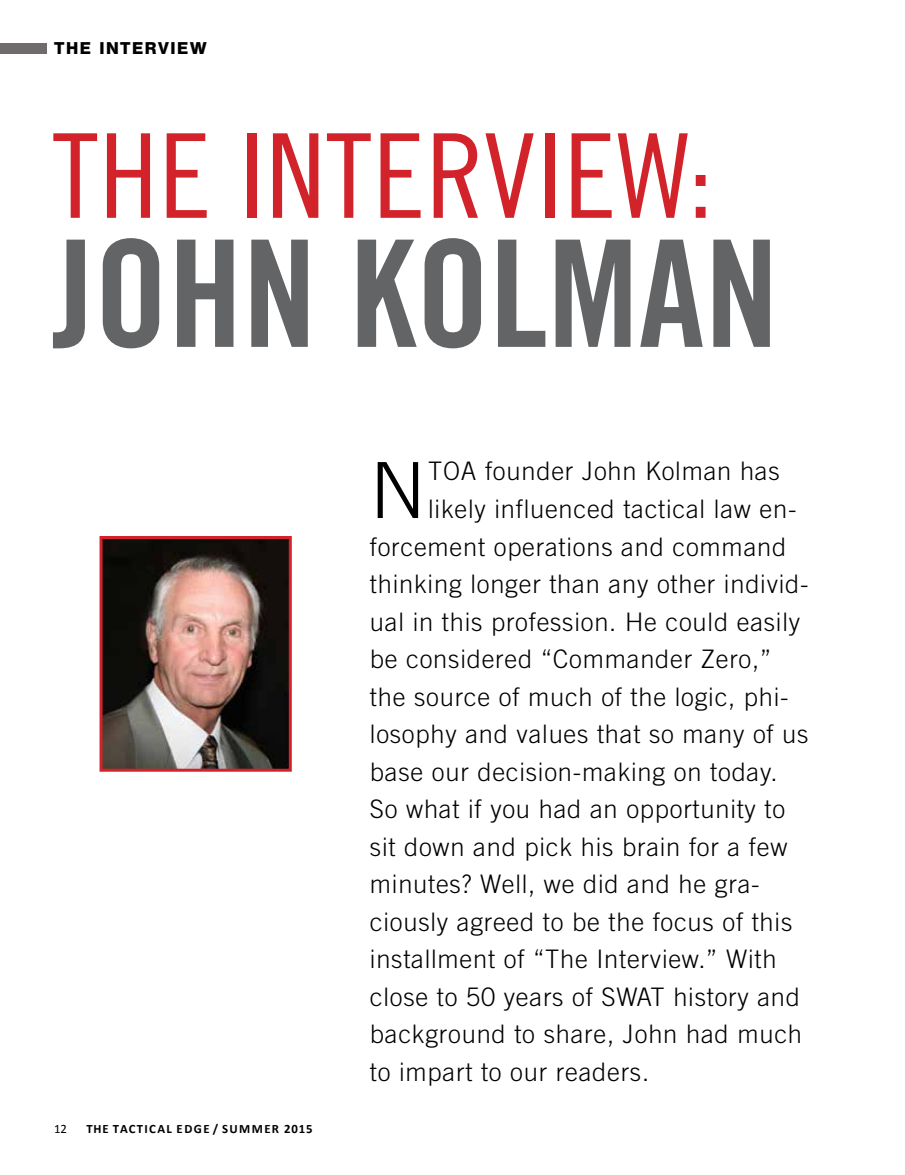
<style>
.page{position:relative;width:905px;height:1175px;background:#fff}
.page>*{position:absolute;margin:0;border:0;box-sizing:border-box;transform-origin:0 0}
.t1{font:148.5px "Trade Gothic Bold Cond Twenty";color:#636466}
.t2{font:117px "Trade Gothic Cond Eighteen";letter-spacing:.01em;color:#d2232a}
.t3{font:300 77.4px "Trade Gothic";color:#000}
.t4{font:300 25.5px "Trade Gothic";letter-spacing:.03em;color:#000}
.t5{font:700 16.5px "Heroic";letter-spacing:.13em;color:#000}
.t6{font:700 12.75px "Calibri";letter-spacing:.11em;color:#000}
.t7{font:12.75px "Calibri";color:#000}
</style>
<div class="page">
<div style="left:0;top:43px;width:46px;height:10px;background:#6f6a6b"></div>
<img style="left:103px;top:540px;width:185px;height:227px">
<div style="left:99px;top:536px;width:193px;height:235px;border:3px solid #d2232a"></div>
<p class="t5" style="left:55px;top:40px;width:154px">THE INTERVIEW</p>
<h2 class="t2" style="left:52px;top:107px;width:662px">THE INTERVIEW:</h2>
<h1 class="t1" style="left:52px;top:204px;width:727px">JOHN KOLMAN</h1>
<p class="t7" style="left:54px;top:1120px;width:14px">12</p>
<p class="t6" style="left:86px;top:1120px;width:228px">THE TACTICAL EDGE / SUMMER 2015</p>
<h3 class="t3" style="left:370px;top:444px;width:57px">N</h3>
<p class="t4" style="left:428px;top:456px;width:353px">TOA founder John Kolman has</p>
<p class="t4" style="left:428px;top:494px;width:370px">likely influenced tactical law en-</p>
<p class="t4" style="left:370px;top:531px;width:418px">forcement operations and command</p>
<p class="t4" style="left:370px;top:569px;width:440px">thinking longer than any other individ-</p>
<p class="t4" style="left:370px;top:606px;width:432px">ual in this profession. He could easily</p>
<p class="t4" style="left:370px;top:644px;width:403px">be considered “Commander Zero,”</p>
<p class="t4" style="left:370px;top:681px;width:420px">the source of much of the logic, phi-</p>
<p class="t4" style="left:370px;top:719px;width:440px">losophy and values that so many of us</p>
<p class="t4" style="left:370px;top:756px;width:409px">base our decision-making on today.</p>
<p class="t4" style="left:370px;top:794px;width:417px">So what if you had an opportunity to</p>
<p class="t4" style="left:370px;top:831px;width:419px">sit down and pick his brain for a few</p>
<p class="t4" style="left:370px;top:869px;width:391px">minutes? Well, we did and he gra-</p>
<p class="t4" style="left:370px;top:906px;width:424px">ciously agreed to be the focus of this</p>
<p class="t4" style="left:370px;top:944px;width:408px">installment of “The Interview.” With</p>
<p class="t4" style="left:370px;top:981px;width:431px">close to 50 years of SWAT history and</p>
<p class="t4" style="left:370px;top:1019px;width:433px">background to share, John had much</p>
<p class="t4" style="left:370px;top:1056px;width:281px">to impart to our readers.</p>
</div>
